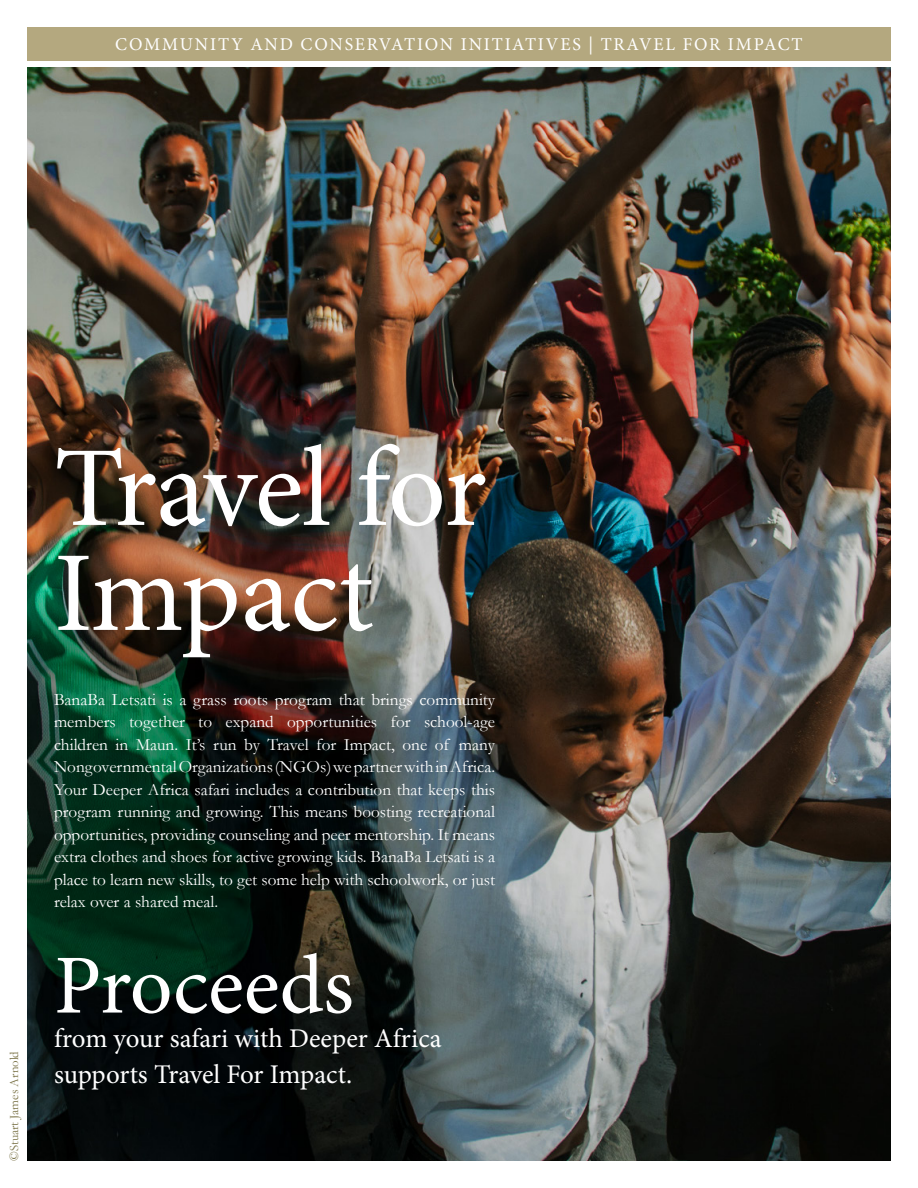
<style>
.page{position:relative;width:918px;height:1188px;background:#fff}
.page>*{position:absolute;margin:0;border:0;box-sizing:border-box;transform-origin:0 0}
.t1{font:114px/105px "Minion Pro";letter-spacing:-.015em;color:#fff}
.t2{font:84px "Minion Pro";letter-spacing:-.005em;color:#fff}
.t3{font:27px/36px "Minion Pro";color:#fff}
.t4{font:18px "Minion Pro";letter-spacing:.1em;color:#fff}
.t5{font:17.25px/22.5px "Garamond";color:#fff;text-align:justify}
.t6{font:12.75px "Garamond";color:#797145}
</style>
<div class="page">
<img style="left:27px;top:68px;width:864px;height:1093px">
<div style="left:27px;top:27px;width:864px;height:34px;background:#b4a87f"></div>
<p class="t4" style="left:115px;top:33px;width:689px">COMMUNITY AND CONSERVATION INITIATIVES | TRAVEL FOR IMPACT</p>
<p class="t6" style="left:5px;top:1161px;width:111px;rotate:-90deg">©Stuart James Arnold</p>
<h1 class="t1" style="left:54px;top:437px;width:434px">Travel for<br>Impact</h1>
<p class="t5" style="left:54px;top:688px;width:443px">BanaBa Letsati is a grass roots program that brings community members together to expand opportunities for school-age children in Maun. It’s run by Travel for Impact, one of many Nongovernmental Organizations (NGOs) we partner with in Africa.<br>Your Deeper Africa safari includes a contribution that keeps this program running and growing. This means boosting recreational opportunities, providing counseling and peer mentorship. It means extra clothes and shoes for active growing kids. BanaBa Letsati is a place to learn new skills, to get some help with schoolwork, or just relax over a shared meal.</p>
<h2 class="t2" style="left:54px;top:929px;width:301px">Proceeds</h2>
<h3 class="t3" style="left:54px;top:1021px;width:389px">from your safari with Deeper Africa supports Travel For Impact.</h3>
</div>
